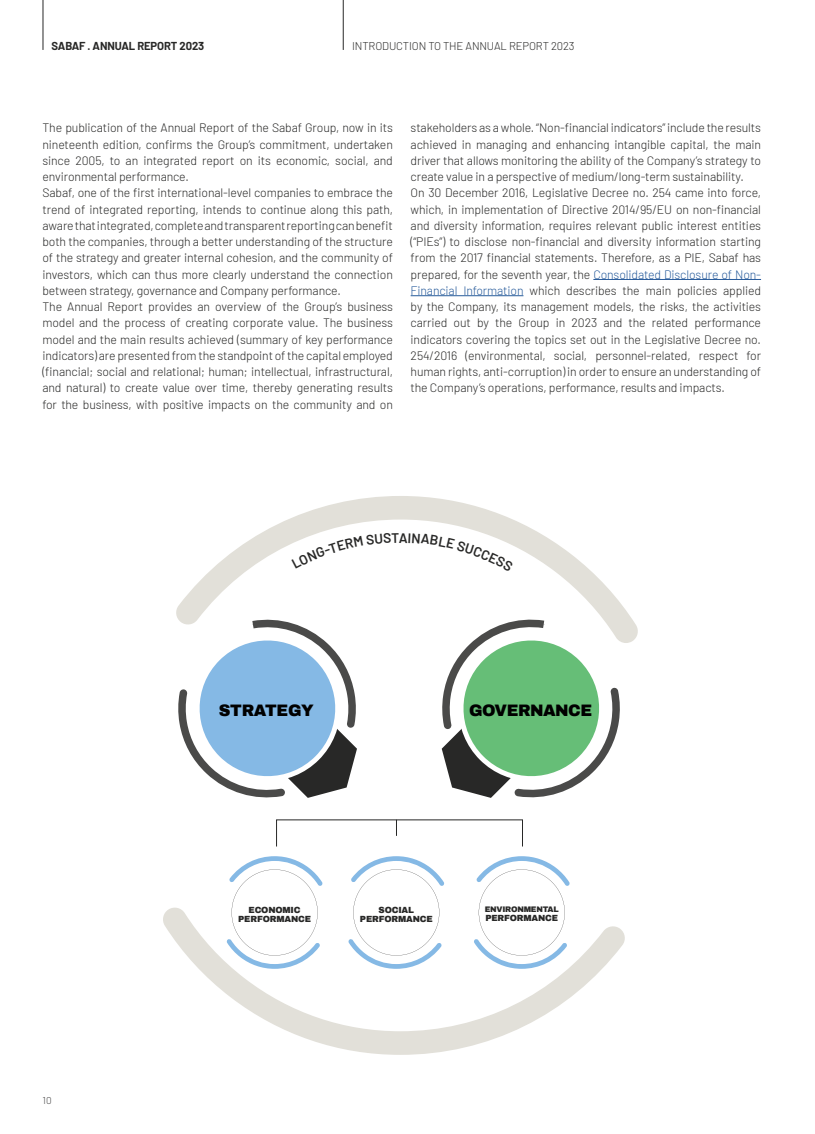
<style>
.page{position:relative;width:815px;height:1134px;background:#fff}
.page>*{position:absolute;margin:0;border:0;box-sizing:border-box;transform-origin:0 0}
.t1{font:900 16.25px "Archivo";letter-spacing:-.03em;color:#000}
.t2{font:300 12.25px/16.2px "Barlow";letter-spacing:-.01em;color:#282827}
.t3{font:300 11.25px "Barlow";letter-spacing:-.01em;color:#282827}
.t4{font:700 11.25px "Barlow";letter-spacing:-.01em;color:#282827}
.t5{font:300 10px "Barlow";color:#494848}
.t6{font:900 8.75px/9.2px "Archivo";letter-spacing:-.02em;color:#282827;text-align:center}
.t7{font:900 7.88px "Archivo";letter-spacing:-.03em;color:#282827}
.s1{color:#275b9b}
</style>
<div class="page">
<hr style="left:343px;top:0;width:1px;height:50px;background:#282827">
<hr style="left:43px;top:0;width:1px;height:50px;background:#282827">
<hr style="left:593px;top:279px;width:168px;height:1px;background:#275b9b">
<hr style="left:411px;top:295px;width:112px;height:1px;background:#275b9b">
<svg style="left:163px;top:496px;width:475px;height:559px"></svg>
<svg style="left:226px;top:856px;width:97px;height:113px"></svg>
<svg style="left:348px;top:856px;width:96px;height:113px"></svg>
<svg style="left:474px;top:856px;width:96px;height:113px"></svg>
<svg style="left:442px;top:616px;width:178px;height:184px"></svg>
<svg style="left:292px;top:533px;width:221px;height:39px"></svg>
<p class="t4" style="left:51px;top:38px;width:154px">SABAF . ANNUAL REPORT 2023</p>
<p class="t3" style="left:352px;top:38px;width:224px">INTRODUCTION TO THE ANNUAL REPORT 2023</p>
<p class="t2" style="left:43px;top:119px;width:352px">The publication of the Annual Report of the Sabaf Group, now in its nineteenth edition, confirms the Group’s commitment, undertaken since 2005, to an integrated report on its economic, social, and environmental performance.<br>Sabaf, one of the first international-level companies to embrace the trend of integrated reporting, intends to continue along this path, aware that integrated, complete and transparent reporting can benefit both the companies, through a better understanding of the structure of the strategy and greater internal cohesion, and the community of investors, which can thus more clearly understand the connection between strategy, governance and Company performance.<br>The Annual Report provides an overview of the Group’s business model and the process of creating corporate value. The business model and the main results achieved (summary of key performance indicators) are presented from the standpoint of the capital employed (financial; social and relational; human; intellectual, infrastructural, and natural) to create value over time, thereby generating results for the business, with positive impacts on the community and on</p>
<p class="t2" style="left:411px;top:119px;width:352px">stakeholders as a whole. “Non-financial indicators” include the results achieved in managing and enhancing intangible capital, the main driver that allows monitoring the ability of the Company’s strategy to create value in a perspective of medium/long-term sustainability.<br>On 30 December 2016, Legislative Decree no. 254 came into force, which, in implementation of Directive 2014/95/EU on non-financial and diversity information, requires relevant public interest entities (“PIEs”) to disclose non-financial and diversity information starting from the 2017 financial statements. Therefore, as a PIE, Sabaf has prepared, for the seventh year, the <span class="s1">Consolidated Disclosure of Non-Financial Information</span> which describes the main policies applied by the Company, its management models, the risks, the activities carried out by the Group in 2023 and the related performance indicators covering the topics set out in the Legislative Decree no.<br>254/2016 (environmental, social, personnel-related, respect for human rights, anti-corruption) in order to ensure an understanding of the Company’s operations, performance, results and impacts.</p>
<h1 class="t1" style="left:219px;top:701px;width:96px">STRATEGY</h1>
<h1 class="t1" style="left:469px;top:701px;width:124px">GOVERNANCE</h1>
<p class="t5" style="left:43px;top:1093px;width:11px">10</p>
<p class="t6" style="left:238px;top:905px;width:74px">ECONOMIC<br>PERFORMANCE</p>
<p class="t6" style="left:360px;top:905px;width:74px">SOCIAL<br>PERFORMANCE</p>
<p class="t7" style="left:485px;top:904px;width:75px">ENVIRONMENTAL</p>
<p class="t6" style="left:485px;top:914px;width:74px">PERFORMANCE</p>
</div>
